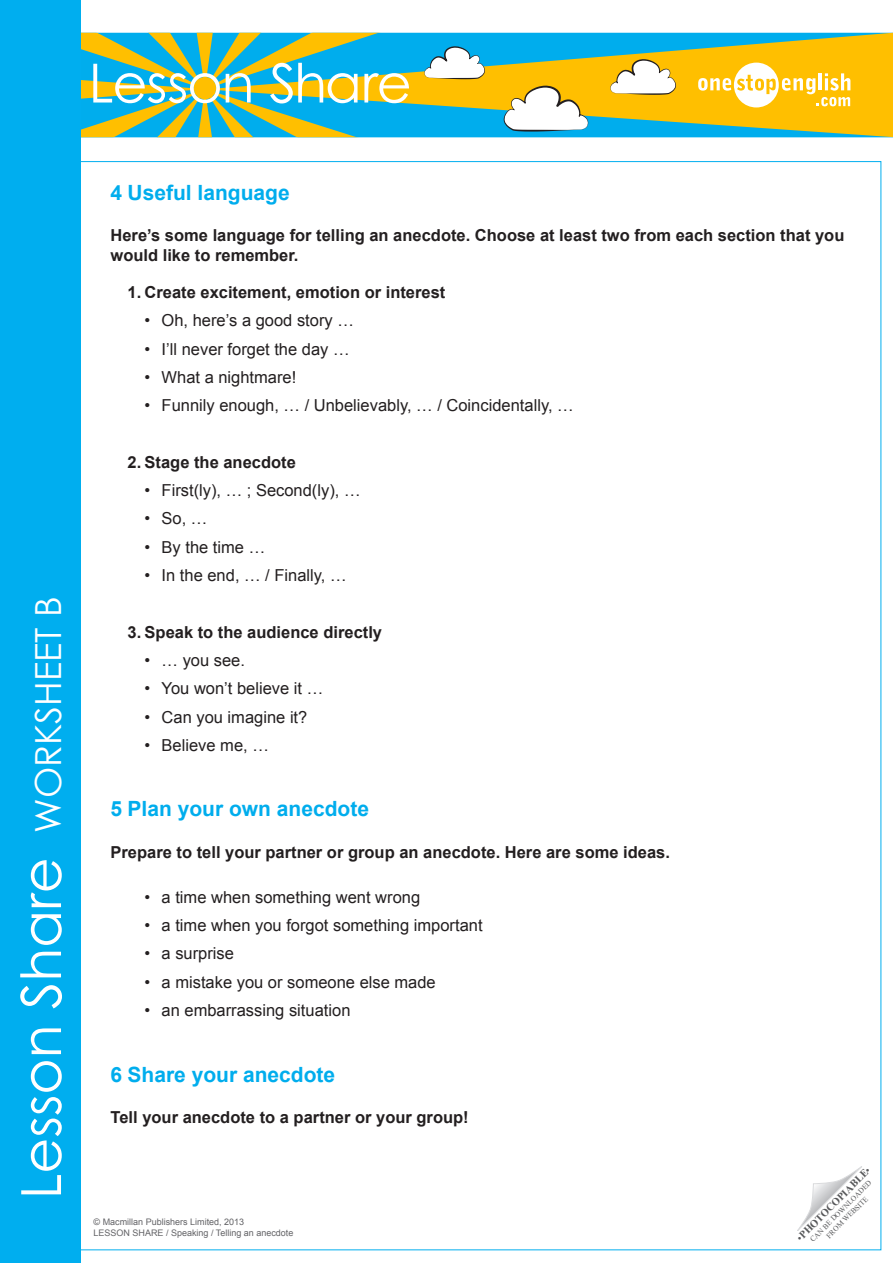
<style>
.page{position:relative;width:893px;height:1263px;background:#fff}
.page>*{position:absolute;margin:0;border:0;box-sizing:border-box;transform-origin:0 0}
.copy{font:55.35px "Century Gothic";color:#fff}
.copy-2{font:700 21px "Arial";color:#00aded}
.copy-3{font:16.5px "Arial";color:#231f20}
.copy-4{font:700 16.5px/19.8px "Arial";color:#231f20}
.t1{font:700 10.5px "Times New Roman";color:#57585a}
.t2{font:9px/10.8px "Arial";color:#636366}
.t3{font:7.5px/9px "Times New Roman";color:#57585a;text-align:center}
.s1{font-size:36px}
.s2{font-weight:400}
</style>
<div class="page">
<svg style="left:417px;top:33px;width:476px;height:104px;background:#96b761"></svg>
<svg style="left:81px;top:33px;width:336px;height:104px;background:#6fb99a"></svg>
<svg style="left:424px;top:45px;width:63px;height:35px"></svg>
<svg style="left:501px;top:84px;width:87px;height:48px"></svg>
<svg style="left:698px;top:63px;width:152px;height:44px"></svg>
<svg style="left:797px;top:1166px;width:65px;height:65px"></svg>
<div style="left:0;top:0;width:81px;height:1263px;background:#00aeef"></div>
<svg style="left:610px;top:58px;width:68px;height:37px"></svg>
<p class="copy" style="left:2px;top:1199px;width:604px;rotate:-90deg">Lesson Share <span class="s1">WORKSHEET B</span></p>
<p class="copy-2" style="left:111px;top:179px;width:181px">4 Useful language</p>
<p class="copy-4" style="left:111px;top:226px;width:735px">Here’s some language for telling an anecdote. Choose at least two from each section that you would like to remember.</p>
<p class="copy-4" style="left:128px;top:283px;width:319px">1. Create excitement, emotion or interest</p>
<p class="copy-3" style="left:145px;top:310px;width:211px">• Oh, here’s a good story …</p>
<p class="copy-3" style="left:145px;top:338px;width:207px">• I’ll never forget the day …</p>
<p class="copy-3" style="left:145px;top:366px;width:153px">• What a nightmare!</p>
<p class="copy-3" style="left:145px;top:395px;width:431px">• Funnily enough, … / Unbelievably, … / Coincidentally, …</p>
<p class="copy-4" style="left:128px;top:453px;width:170px">2. Stage the anecdote</p>
<p class="copy-3" style="left:145px;top:479px;width:217px">• First(ly), … ; Second(ly), …</p>
<p class="copy-3" style="left:145px;top:508px;width:64px">• So, …</p>
<p class="copy-3" style="left:145px;top:536px;width:122px">• By the time …</p>
<p class="copy-3" style="left:145px;top:564px;width:203px">• In the end, … / Finally, …</p>
<p class="copy-4" style="left:128px;top:622px;width:256px">3. Speak to the audience directly</p>
<p class="copy-3" style="left:145px;top:649px;width:102px">• … you see.</p>
<p class="copy-3" style="left:145px;top:678px;width:180px">• You won’t believe it …</p>
<p class="copy-3" style="left:145px;top:706px;width:164px">• Can you imagine it?</p>
<p class="copy-3" style="left:145px;top:734px;width:126px">• Believe me, …</p>
<p class="copy-2" style="left:111px;top:795px;width:260px">5 Plan your own anecdote</p>
<p class="copy-4" style="left:111px;top:842px;width:561px">Prepare to tell your partner or group an anecdote. Here are some ideas.</p>
<p class="copy-3" style="left:145px;top:886px;width:277px">• a time when something went wrong</p>
<p class="copy-3" style="left:145px;top:914px;width:339px">• a time when you forgot something important</p>
<p class="copy-3" style="left:145px;top:943px;width:91px">• a surprise</p>
<p class="copy-3" style="left:145px;top:971px;width:293px">• a mistake you or someone else made</p>
<p class="copy-3" style="left:145px;top:999px;width:207px">• an embarrassing situation</p>
<p class="copy-2" style="left:111px;top:1060px;width:226px">6 Share your anecdote</p>
<p class="copy-4" style="left:111px;top:1107px;width:360px">Tell your anecdote to a partner or your group!</p>
<p class="t2" style="left:94px;top:1217px;width:201px">© Macmillan Publishers Limited, 2013<br>LESSON SHARE / Speaking / Telling an anecdote</p>
<p class="t1" style="left:793px;top:1234px;width:101px;rotate:-45deg"><span class="s2">•</span>PHOTOCOPIABLE<span class="s2">•</span></p>
<p class="t3" style="left:808px;top:1237px;width:85px;rotate:-45deg">CAN BE DOWNLOADED<br>FROM WEBSITE</p>
</div>
